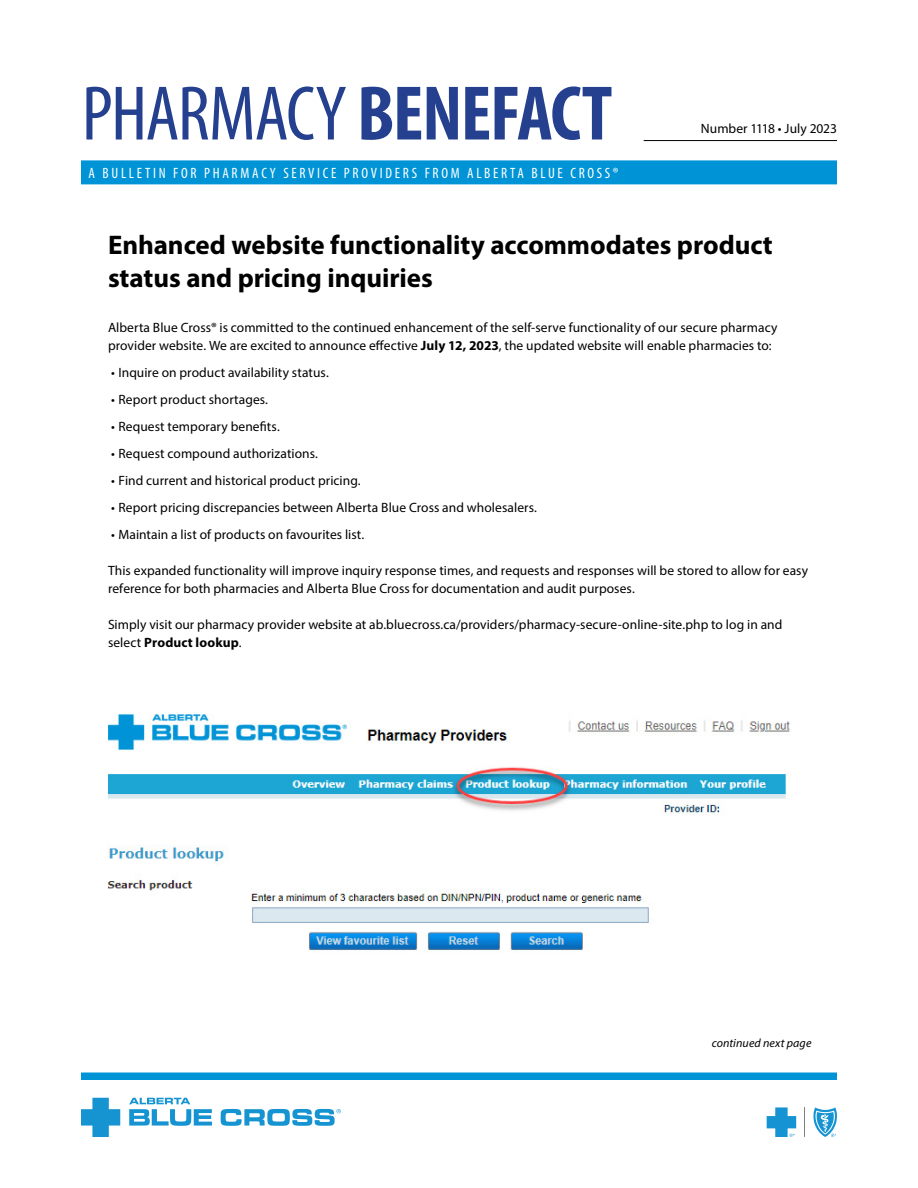
<style>
.page{position:relative;width:918px;height:1188px;background:#fff}
.page>*{position:absolute;margin:0;border:0;box-sizing:border-box;transform-origin:0 0}
.t1{font:condensed 78px "Myriad Pro";letter-spacing:-.02em;color:#25408f}
.t2{font:700 27px/33px "Myriad Pro";letter-spacing:-.005em;color:#000}
.t3{font:condensed 15px "Myriad Pro";letter-spacing:.18em;color:#fff}
.t4{font:13.5px/18px "Myriad Pro";letter-spacing:.005em;color:#000}
.t5{font:italic 12px "Myriad Pro";letter-spacing:.01em;color:#000}
.s1{font-weight:700}
</style>
<div class="page">
<div style="left:81px;top:160px;width:756px;height:24px;background:#0094d7"></div>
<hr style="left:644px;top:140px;width:193px;height:1px;background:#000">
<div style="left:81px;top:1072px;width:756px;height:8px;background:#0094d7"></div>
<svg style="left:813px;top:1107px;width:24px;height:30px"></svg>
<hr style="left:804px;top:1107px;width:1px;height:30px;background:#808184">
<svg style="left:767px;top:1107px;width:29px;height:30px"></svg>
<svg style="left:129px;top:1098px;width:83px;height:28px"></svg>
<svg style="left:221px;top:1109px;width:120px;height:17px"></svg>
<svg style="left:81px;top:1098px;width:39px;height:39px"></svg>
<img style="left:106px;top:714px;width:684px;height:238px">
<h1 class="t1" style="left:82px;top:67px;width:532px">PHARMACY <span class="s1">BENEFACT</span></h1>
<p class="t3" style="left:89px;top:164px;width:531px">A BULLETIN FOR PHARMACY SERVICE PROVIDERS FROM ALBERTA BLUE CROSS®</p>
<p class="t4" style="left:701px;top:120px;width:138px">Number 1118 • July 2023</p>
<h2 class="t2" style="left:108px;top:228px;width:666px">Enhanced website functionality accommodates product status and pricing inquiries</h2>
<p class="t4" style="left:108px;top:319px;width:671px">Alberta Blue Cross® is committed to the continued enhancement of the self-serve functionality of our secure pharmacy provider website. We are excited to announce effective <span class="s1">July 12, 2023</span>, the updated website will enable pharmacies to:</p>
<p class="t4" style="left:111px;top:364px;width:219px">• Inquire on product availability status.</p>
<p class="t4" style="left:111px;top:391px;width:159px">• Report product shortages.</p>
<p class="t4" style="left:111px;top:418px;width:170px">• Request temporary benefits.</p>
<p class="t4" style="left:111px;top:445px;width:208px">• Request compound authorizations.</p>
<p class="t4" style="left:111px;top:472px;width:251px">• Find current and historical product pricing.</p>
<p class="t4" style="left:111px;top:499px;width:428px">• Report pricing discrepancies between Alberta Blue Cross and wholesalers.</p>
<p class="t4" style="left:111px;top:526px;width:255px">• Maintain a list of products on favourites list.</p>
<p class="t4" style="left:108px;top:562px;width:702px">This expanded functionality will improve inquiry response times, and requests and responses will be stored to allow for easy reference for both pharmacies and Alberta Blue Cross for documentation and audit purposes.</p>
<p class="t4" style="left:108px;top:616px;width:676px">Simply visit our pharmacy provider website at ab.bluecross.ca/providers/pharmacy-secure-online-site.php to log in and select <span class="s1">Product lookup</span>.</p>
<p class="t5" style="left:712px;top:1035px;width:101px">continued next page</p>
</div>
